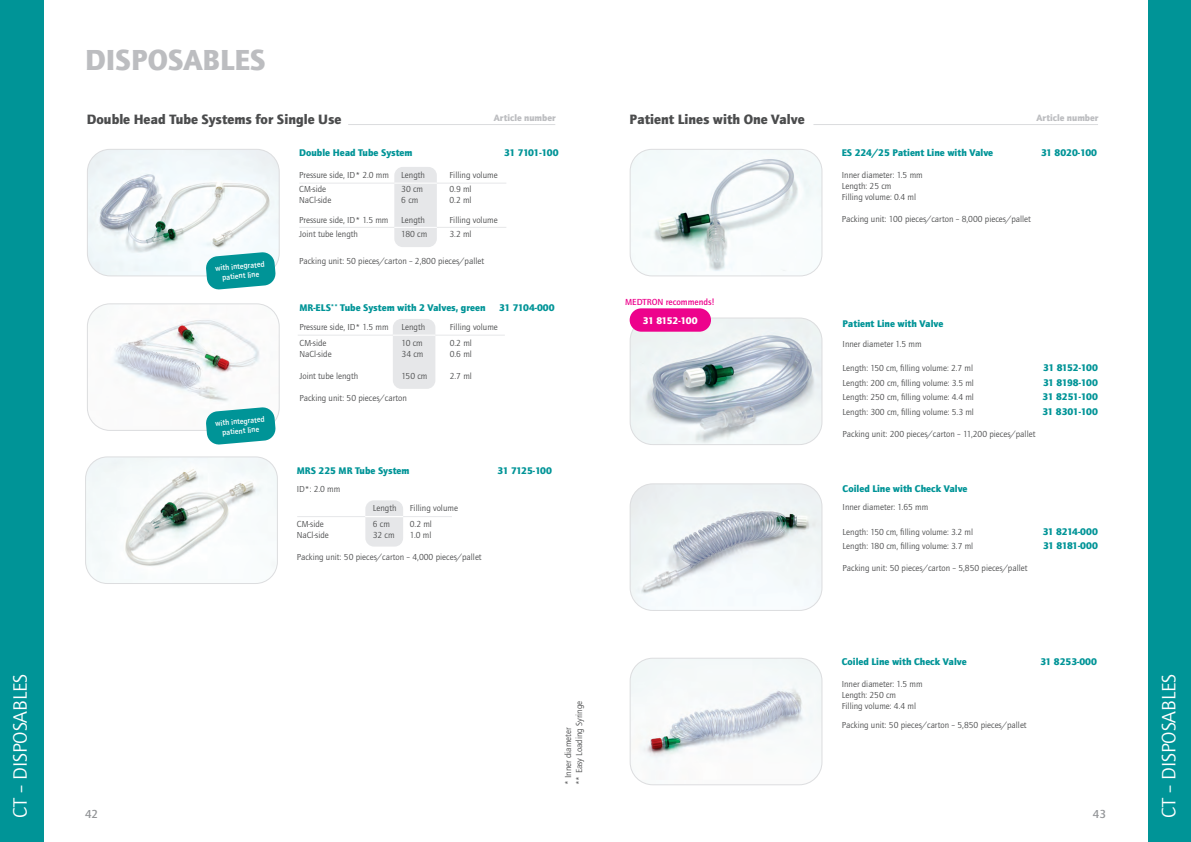
<style>
.page{position:relative;width:1191px;height:842px;background:#fff}
.page>*{position:absolute;margin:0;border:0;box-sizing:border-box;transform-origin:0 0}
.t1{font:900 30px "Quay Sans ITC Std";color:#bcbdc0}
.t2{font:20px "Quay Sans ITC Std";color:#fff}
.t3{font:900 14px "Quay Sans ITC Std";color:#4b4c4d}
.t4{font:500 12px "Quay Sans ITC Std";color:#939598}
.t5{font:900 10px "Quay Sans ITC Std";color:#009497}
.t6{font:900 10px "Quay Sans ITC Std";letter-spacing:-.06em;color:#009497}
.t7{font:900 10px "Quay Sans ITC Std";letter-spacing:-.03em;color:#009497}
.t8{font:900 10px "Quay Sans ITC Std";letter-spacing:-.06em;color:#fff}
.t9{font:900 10px "Quay Sans ITC Std";letter-spacing:-.035em;color:#009497}
.t10{font:900 9.5px "Quay Sans ITC Std";color:#bcbdc0}
.t11{font:500 9.1px "Quay Sans ITC Std";color:#ed028c}
.t12{font:9px/11px "Quay Sans ITC Std";color:#4b4c4d}
.t13{font:500 8px/9.6px "Quay Sans ITC Std";color:#fff;text-align:center}
</style>
<div class="page">
<div style="left:393px;top:319px;width:42px;height:70px;background:#e6e7e9;border-radius:9px"></div>
<hr style="left:298px;top:335px;width:207px;height:1px;background:#e6e7e9">
<hr style="left:393px;top:335px;width:42px;height:1px;background:#fff">
<div style="left:394px;top:167px;width:43px;height:80px;background:#e6e7e9;border-radius:9px"></div>
<hr style="left:299px;top:183px;width:207px;height:1px;background:#e6e7e9">
<hr style="left:394px;top:183px;width:43px;height:1px;background:#fff">
<hr style="left:299px;top:227px;width:207px;height:1px;background:#e6e7e9">
<hr style="left:394px;top:227px;width:43px;height:1px;background:#fff">
<div style="left:0;top:0;width:43px;height:842px;background:#009497"></div>
<div style="left:1148px;top:0;width:43px;height:842px;background:#009497"></div>
<hr style="left:813px;top:124px;width:285px;height:1px;background:#dcdddf">
<img style="left:631px;top:149px;width:191px;height:127px">
<div style="left:629px;top:149px;width:193px;height:127px;border:1px solid #dcdddf;border-radius:22px"></div>
<img style="left:631px;top:319px;width:191px;height:126px">
<div style="left:629px;top:317px;width:193px;height:128px;border:1px solid #dcdddf;border-radius:23px"></div>
<div style="left:629px;top:308px;width:82px;height:24px;background:#ed028c;border-radius:12px"></div>
<img style="left:631px;top:485px;width:191px;height:125px">
<div style="left:629px;top:483px;width:193px;height:128px;border:1px solid #dcdddf;border-radius:23px"></div>
<img style="left:631px;top:658px;width:191px;height:127px">
<div style="left:629px;top:658px;width:193px;height:127px;border:1px solid #dcdddf;border-radius:23px"></div>
<img style="left:87px;top:149px;width:191px;height:127px">
<div style="left:87px;top:149px;width:193px;height:127px;border:1px solid #dcdddf;border-radius:23px"></div>
<div style="left:365px;top:500px;width:38px;height:47px;background:#e6e7e9;border-radius:9px"></div>
<img style="left:87px;top:458px;width:189px;height:124px">
<div style="left:85px;top:456px;width:193px;height:128px;border:1px solid #dcdddf;border-radius:22px"></div>
<hr style="left:297px;top:516px;width:155px;height:1px;background:#e6e7e9">
<hr style="left:365px;top:516px;width:38px;height:1px;background:#fff">
<hr style="left:348px;top:124px;width:207px;height:1px;background:#dcdddf">
<img style="left:87px;top:305px;width:191px;height:124px">
<div style="left:87px;top:303px;width:193px;height:128px;border:1px solid #dcdddf;border-radius:23px"></div>
<svg style="left:205px;top:252px;width:71px;height:38px"></svg>
<svg style="left:205px;top:407px;width:71px;height:38px"></svg>
<h1 class="t1" style="left:85px;top:42px;width:182px">DISPOSABLES</h1>
<h3 class="t3" style="left:87px;top:111px;width:256px">Double Head Tube Systems for Single Use</h3>
<p class="t10" style="left:494px;top:112px;width:63px">Article number</p>
<p class="t13" style="left:215px;top:264px;width:51px;rotate:-5deg">with integrated patient line</p>
<p class="t13" style="left:215px;top:419px;width:51px;rotate:-5deg">with integrated patient line</p>
<p class="t5" style="left:299px;top:147px;width:115px">Double Head Tube System</p>
<p class="t6" style="left:504px;top:147px;width:56px">31 7101-100</p>
<p class="t12" style="left:299px;top:170px;width:91px">Pressure side, ID* 2.0 mm</p>
<p class="t12" style="left:401px;top:170px;width:25px">Length</p>
<p class="t12" style="left:449px;top:170px;width:50px">Filling volume</p>
<p class="t12" style="left:299px;top:184px;width:29px">CM-side</p>
<p class="t12" style="left:401px;top:184px;width:23px">30 cm</p>
<p class="t12" style="left:449px;top:184px;width:24px">0.9 ml</p>
<p class="t12" style="left:299px;top:195px;width:34px">NaCl-side</p>
<p class="t12" style="left:401px;top:195px;width:19px">6 cm</p>
<p class="t12" style="left:449px;top:195px;width:24px">0.2 ml</p>
<p class="t12" style="left:299px;top:215px;width:91px">Pressure side, ID* 1.5 mm</p>
<p class="t12" style="left:401px;top:215px;width:25px">Length</p>
<p class="t12" style="left:449px;top:215px;width:50px">Filling volume</p>
<p class="t12" style="left:299px;top:229px;width:60px">Joint tube length</p>
<p class="t12" style="left:401px;top:229px;width:28px">180 cm</p>
<p class="t12" style="left:449px;top:229px;width:24px">3.2 ml</p>
<p class="t12" style="left:299px;top:256px;width:186px">Packing unit: 50 pieces/carton – 2,800 pieces/pallet</p>
<p class="t5" style="left:299px;top:302px;width:188px">MR-ELS<sup>**</sup> Tube System with 2 Valves, green</p>
<p class="t7" style="left:499px;top:302px;width:57px">31 7104-000</p>
<p class="t12" style="left:299px;top:322px;width:91px">Pressure side, ID* 1.5 mm</p>
<p class="t12" style="left:401px;top:322px;width:25px">Length</p>
<p class="t12" style="left:450px;top:322px;width:50px">Filling volume</p>
<p class="t12" style="left:299px;top:338px;width:29px">CM-side</p>
<p class="t12" style="left:401px;top:338px;width:23px">10 cm</p>
<p class="t12" style="left:450px;top:338px;width:24px">0.2 ml</p>
<p class="t12" style="left:299px;top:349px;width:34px">NaCl-side</p>
<p class="t12" style="left:401px;top:349px;width:23px">34 cm</p>
<p class="t12" style="left:450px;top:349px;width:24px">0.6 ml</p>
<p class="t12" style="left:299px;top:371px;width:60px">Joint tube length</p>
<p class="t12" style="left:401px;top:371px;width:27px">150 cm</p>
<p class="t12" style="left:450px;top:371px;width:24px">2.7 ml</p>
<p class="t12" style="left:299px;top:393px;width:109px">Packing unit: 50 pieces/carton</p>
<p class="t5" style="left:297px;top:465px;width:114px">MRS 225 MR Tube System</p>
<p class="t6" style="left:497px;top:465px;width:56px">31 7125-100</p>
<p class="t12" style="left:297px;top:484px;width:45px">ID*: 2.0 mm</p>
<p class="t12" style="left:373px;top:503px;width:25px">Length</p>
<p class="t12" style="left:410px;top:503px;width:50px">Filling volume</p>
<p class="t12" style="left:297px;top:519px;width:29px">CM-side</p>
<p class="t12" style="left:373px;top:519px;width:19px">6 cm</p>
<p class="t12" style="left:410px;top:519px;width:24px">0.2 ml</p>
<p class="t12" style="left:297px;top:530px;width:34px">NaCl-side</p>
<p class="t12" style="left:373px;top:530px;width:23px">32 cm</p>
<p class="t12" style="left:410px;top:530px;width:23px">1.0 ml</p>
<p class="t12" style="left:297px;top:552px;width:186px">Packing unit: 50 pieces/carton – 4,000 pieces/pallet</p>
<h3 class="t3" style="left:629px;top:111px;width:176px">Patient Lines with One Valve</h3>
<p class="t10" style="left:1036px;top:112px;width:63px">Article number</p>
<p class="t5" style="left:842px;top:147px;width:153px">ES 224/25 Patient Line with Valve</p>
<p class="t5" style="left:1041px;top:147px;width:57px">31 8020-100</p>
<p class="t12" style="left:842px;top:170px;width:82px">Inner diameter: 1.5 mm<br>Length: 25 cm<br>Filling volume: 0.4 ml</p>
<p class="t12" style="left:842px;top:214px;width:191px">Packing unit: 100 pieces/carton – 8,000 pieces/pallet</p>
<p class="t11" style="left:625px;top:297px;width:91px">MEDTRON recommends!</p>
<p class="t8" style="left:643px;top:314px;width:56px">31 8152-100</p>
<p class="t5" style="left:842px;top:317px;width:102px">Patient Line with Valve</p>
<p class="t12" style="left:842px;top:338px;width:80px">Inner diameter 1.5 mm</p>
<p class="t12" style="left:842px;top:363px;width:132px">Length: 150 cm, filling volume: 2.7 ml</p>
<p class="t6" style="left:1043px;top:362px;width:56px">31 8152-100</p>
<p class="t12" style="left:842px;top:377px;width:133px">Length: 200 cm, filling volume: 3.5 ml</p>
<p class="t6" style="left:1043px;top:376px;width:56px">31 8198-100</p>
<p class="t12" style="left:842px;top:392px;width:133px">Length: 250 cm, filling volume: 4.4 ml</p>
<p class="t7" style="left:1042px;top:391px;width:57px">31 8251-100</p>
<p class="t12" style="left:842px;top:406px;width:133px">Length: 300 cm, filling volume: 5.3 ml</p>
<p class="t7" style="left:1042px;top:405px;width:57px">31 8301-100</p>
<p class="t12" style="left:842px;top:428px;width:194px">Packing unit: 200 pieces/carton – 11,200 pieces/pallet</p>
<p class="t5" style="left:842px;top:483px;width:126px">Coiled Line with Check Valve</p>
<p class="t12" style="left:842px;top:502px;width:87px">Inner diameter: 1.65 mm</p>
<p class="t12" style="left:842px;top:527px;width:132px">Length: 150 cm, filling volume: 3.2 ml</p>
<p class="t9" style="left:1042px;top:526px;width:57px">31 8214-000</p>
<p class="t12" style="left:842px;top:541px;width:132px">Length: 180 cm, filling volume: 3.7 ml</p>
<p class="t6" style="left:1043px;top:540px;width:56px">31 8181-000</p>
<p class="t12" style="left:842px;top:563px;width:186px">Packing unit: 50 pieces/carton – 5,850 pieces/pallet</p>
<p class="t5" style="left:841px;top:656px;width:126px">Coiled Line with Check Valve</p>
<p class="t5" style="left:1040px;top:656px;width:58px">31 8253-000</p>
<p class="t12" style="left:841px;top:679px;width:82px">Inner diameter: 1.5 mm<br>Length: 250 cm<br>Filling volume: 4.4 ml</p>
<p class="t12" style="left:841px;top:720px;width:186px">Packing unit: 50 pieces/carton – 5,850 pieces/pallet</p>
<h2 class="t2" style="left:9px;top:818px;width:146px;rotate:-90deg">CT – DISPOSABLES</h2>
<h2 class="t2" style="left:1158px;top:818px;width:146px;rotate:-90deg">CT – DISPOSABLES</h2>
<p class="t12" style="left:563px;top:785px;width:86px;rotate:-90deg">* Inner diameter<br>** Easy Loading Syringe</p>
<h3 class="t4" style="left:85px;top:807px;width:15px">42</h3>
<h3 class="t4" style="left:1092px;top:807px;width:15px">43</h3>
</div>
